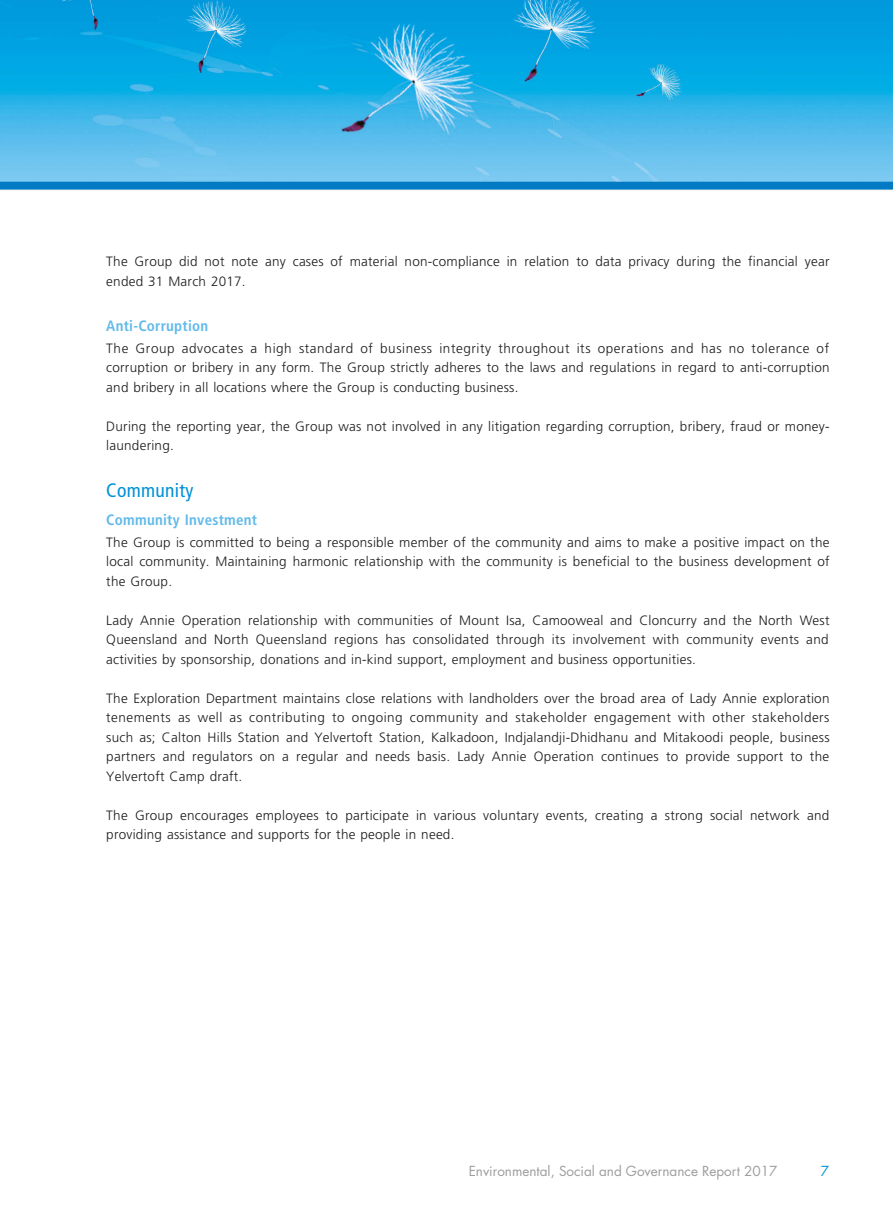
<style>
.page{position:relative;width:893px;height:1212px;background:#fff}
.page>*{position:absolute;margin:0;border:0;box-sizing:border-box;transform-origin:0 0}
.t1{font:condensed 19.5px "Frutiger LT Std";letter-spacing:.015em;color:#0090d7}
.t2{font:700 condensed 15px "Frutiger LT Std";letter-spacing:.015em;color:#62baea}
.t3{font:300 13.5px/19.5px "Frutiger LT Std";letter-spacing:.015em;color:#1c1c1b;text-align:justify}
.t4{font:13.5px "Futura Std";color:#9d9d9c}
.t5{font:13.5px "Futura Std";color:#0090d7}
</style>
<div class="page">
<img style="left:0;top:0;width:893px;height:190px">
<p class="t3" style="left:106px;top:252px;width:725px">The Group did not note any cases of material non-compliance in relation to data privacy during the financial year ended 31 March 2017.</p>
<p class="t2" style="left:106px;top:317px;width:104px">Anti-Corruption</p>
<p class="t3" style="left:106px;top:339px;width:725px">The Group advocates a high standard of business integrity throughout its operations and has no tolerance of corruption or bribery in any form. The Group strictly adheres to the laws and regulations in regard to anti-corruption and bribery in all locations where the Group is conducting business.</p>
<p class="t3" style="left:106px;top:417px;width:725px">During the reporting year, the Group was not involved in any litigation regarding corruption, bribery, fraud or money&shy;laundering.</p>
<h1 class="t1" style="left:106px;top:479px;width:89px">Community</h1>
<p class="t2" style="left:106px;top:511px;width:152px">Community Investment</p>
<p class="t3" style="left:106px;top:533px;width:725px">The Group is committed to being a responsible member of the community and aims to make a positive impact on the local community. Maintaining harmonic relationship with the community is beneficial to the business development of the Group.</p>
<p class="t3" style="left:106px;top:611px;width:725px">Lady Annie Operation relationship with communities of Mount Isa, Camooweal and Cloncurry and the North West Queensland and North Queensland regions has consolidated through its involvement with community events and activities by sponsorship, donations and in-kind support, employment and business opportunities.</p>
<p class="t3" style="left:106px;top:689px;width:725px">The Exploration Department maintains close relations with landholders over the broad area of Lady Annie exploration tenements as well as contributing to ongoing community and stakeholder engagement with other stakeholders such as; Calton Hills Station and Yelvertoft Station, Kalkadoon, Indjalandji-Dhidhanu and Mitakoodi people, business partners and regulators on a regular and needs basis. Lady Annie Operation continues to provide support to the Yelvertoft Camp draft.</p>
<p class="t3" style="left:106px;top:806px;width:724px">The Group encourages employees to participate in various voluntary events, creating a strong social network and providing assistance and supports for the people in need.</p>
<p class="t4" style="left:469px;top:1162px;width:310px">Environmental, Social and Governance Report 2017</p>
<p class="t5" style="left:821px;top:1162px;width:10px">7</p>
</div>
